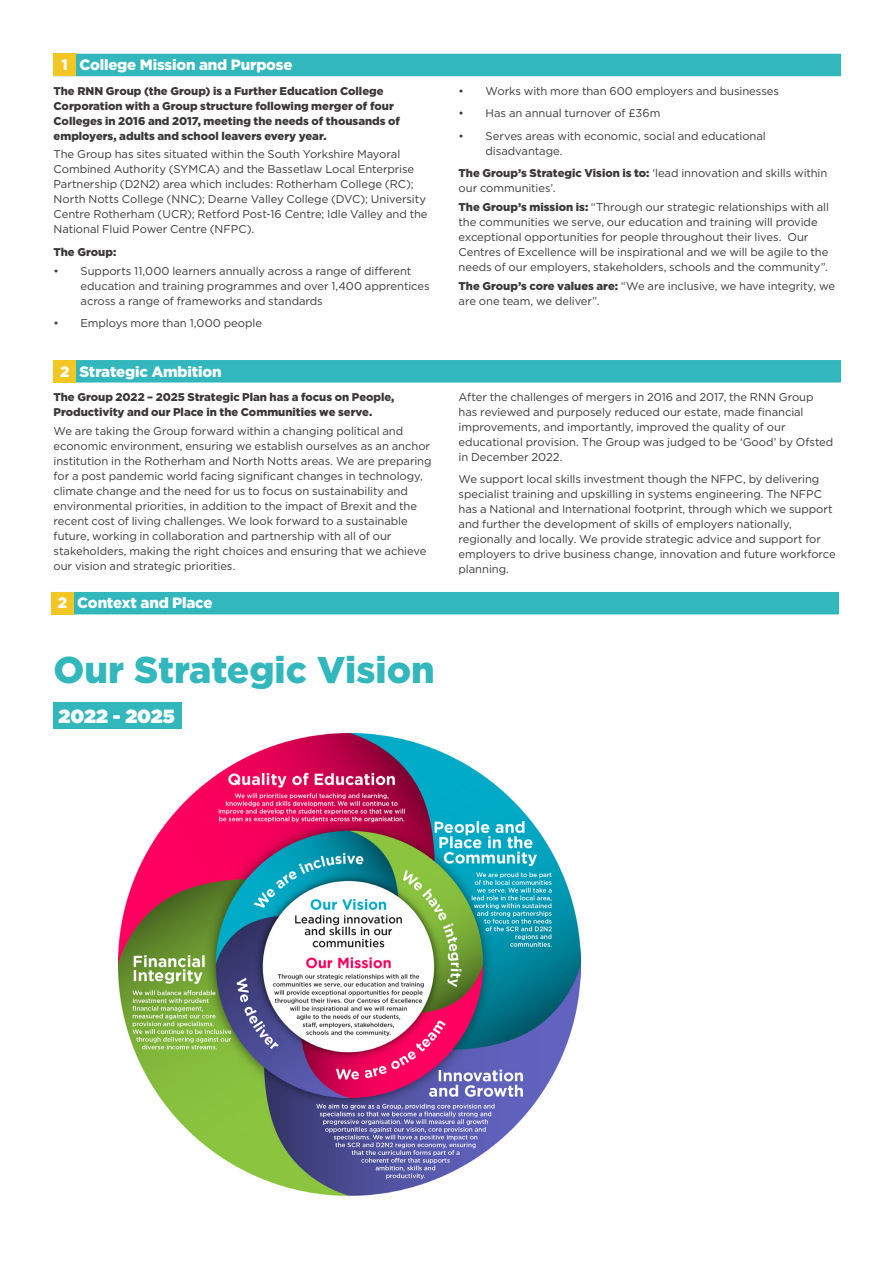
<style>
.page{position:relative;width:893px;height:1263px;background:#fff}
.page>*{position:absolute;margin:0;border:0;box-sizing:border-box;transform-origin:0 0}
.t1{font:900 37.2px "Gotham";color:#31b7bc}
.t2{font:900 19.05px "Gotham";color:#fff}
.Headings{font:900 15px "Gotham";letter-spacing:-.01em;color:#fff}
.t3{font:11.25px/15px "Gotham";letter-spacing:-.005em;color:#3b383a}
.t4{font:900 11.25px/15px "Gotham";color:#3b383a}
.s1{font-weight:900}
</style>
<div class="page">
<div style="left:54px;top:54px;width:787px;height:22px;background:#31b7bc"></div>
<div style="left:54px;top:54px;width:22px;height:22px;background:#f3c723"></div>
<div style="left:54px;top:360px;width:787px;height:23px;background:#31b7bc"></div>
<div style="left:54px;top:360px;width:22px;height:22px;background:#f3c723"></div>
<div style="left:51px;top:592px;width:788px;height:22px;background:#31b7bc"></div>
<div style="left:51px;top:592px;width:23px;height:22px;background:#f3c723"></div>
<div style="left:54px;top:702px;width:128px;height:27px;background:#31b7bc"></div>
<img style="left:118px;top:733px;width:463px;height:463px">
<p class="Headings" style="left:62px;top:55px;width:8px">1</p>
<p class="Headings" style="left:79px;top:55px;width:214px">College Mission and Purpose</p>
<p class="t4" style="left:54px;top:83px;width:348px">The RNN Group (the Group) is a Further Education College Corporation with a Group structure following merger of four Colleges in 2016 and 2017, meeting the needs of thousands of employers, adults and school leavers every year.</p>
<p class="t3" style="left:54px;top:147px;width:376px">The Group has sites situated within the South Yorkshire Mayoral Combined Authority (SYMCA) and the Bassetlaw Local Enterprise Partnership (D2N2) area which includes: Rotherham College (RC); North Notts College (NNC); Dearne Valley College (DVC); University Centre Rotherham (UCR); Retford Post-16 Centre; Idle Valley and the National Fluid Power Centre (NFPC).</p>
<p class="t4" style="left:54px;top:244px;width:64px">The Group:</p>
<p class="t3" style="left:81px;top:263px;width:351px;text-indent:-27px">• Supports 11,000 learners annually across a range of different education and training programmes and over 1,400 apprentices across a range of frameworks and standards</p>
<p class="t3" style="left:54px;top:315px;width:210px">• Employs more than 1,000 people</p>
<p class="Headings" style="left:60px;top:361px;width:11px">2</p>
<p class="Headings" style="left:79px;top:361px;width:144px">Strategic Ambition</p>
<p class="t4" style="left:54px;top:389px;width:342px">The Group 2022 – 2025 Strategic Plan has a focus on People,<br>Productivity and our Place in the Communities we serve.</p>
<p class="t3" style="left:54px;top:423px;width:380px">We are taking the Group forward within a changing political and economic environment, ensuring we establish ourselves as an anchor institution in the Rotherham and North Notts areas. We are preparing for a post pandemic world facing significant changes in technology, climate change and the need for us to focus on sustainability and environmental priorities, in addition to the impact of Brexit and the recent cost of living challenges. We look forward to a sustainable future, working in collaboration and partnership with all of our stakeholders, making the right choices and ensuring that we achieve our vision and strategic priorities.</p>
<p class="Headings" style="left:58px;top:593px;width:11px">2</p>
<p class="Headings" style="left:77px;top:593px;width:137px">Context and Place</p>
<p class="t1" style="left:54px;top:644px;width:383px">Our Strategic Vision</p>
<p class="t2" style="left:59px;top:702px;width:118px">2022 - 2025</p>
<p class="t3" style="left:459px;top:83px;width:322px">• Works with more than 600 employers and businesses</p>
<p class="t3" style="left:459px;top:105px;width:203px">• Has an annual turnover of £36m</p>
<p class="t3" style="left:486px;top:128px;width:282px;text-indent:-27px">• Serves areas with economic, social and educational disadvantage.</p>
<p class="t3" style="left:459px;top:165px;width:370px"><span class="s1">The Group’s Strategic Vision is to:</span> ‘lead innovation and skills within our communities’.</p>
<p class="t3" style="left:459px;top:199px;width:372px"><span class="s1">The Group’s mission is:</span> “Through our strategic relationships with all the communities we serve, our education and training will provide exceptional opportunities for people throughout their lives. Our Centres of Excellence will be inspirational and we will be agile to the needs of our employers, stakeholders, schools and the community”.</p>
<p class="t3" style="left:459px;top:278px;width:378px"><span class="s1">The Group’s core values are:</span> “We are inclusive, we have integrity, we are one team, we deliver”.</p>
<p class="t3" style="left:459px;top:389px;width:376px">After the challenges of mergers in 2016 and 2017, the RNN Group has reviewed and purposely reduced our estate, made financial improvements, and importantly, improved the quality of our educational provision. The Group was judged to be ‘Good’ by Ofsted in December 2022.</p>
<p class="t3" style="left:459px;top:472px;width:379px">We support local skills investment though the NFPC, by delivering specialist training and upskilling in systems engineering. The NFPC has a National and International footprint, through which we support and further the development of skills of employers nationally, regionally and locally. We provide strategic advice and support for employers to drive business change, innovation and future workforce planning.</p>
</div>
